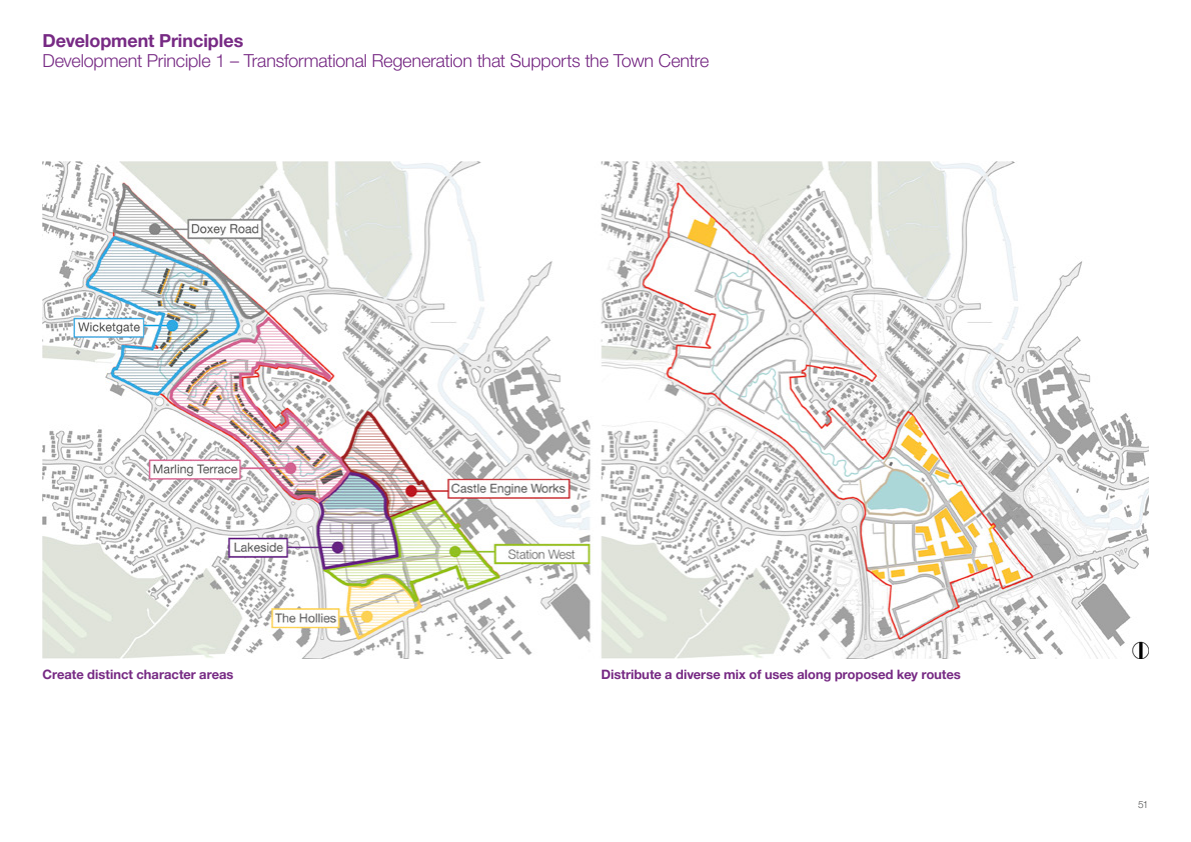
<style>
.page{position:relative;width:1191px;height:842px;background:#fff}
.page>*{position:absolute;margin:0;border:0;box-sizing:border-box;transform-origin:0 0}
.Subheading_-_Doc_Col{font:300 18px "Helvetica Neue LT Std";letter-spacing:-.015em;color:#772a84}
.Heading_-_Doc_Colour{font:700 18px "Helvetica Neue LT Std";letter-spacing:-.005em;color:#772a84}
.Intro_Copy_-_Doc_Col{font:700 13px "Helvetica Neue LT Std";letter-spacing:-.005em;color:#772a84}
.t1{font:300 10px "Helvetica Neue LT Std";color:#545555}
</style>
<div class="page">
<img style="left:43px;top:161px;width:1105px;height:497px">
<p class="Heading_-_Doc_Colour" style="left:43px;top:29px;width:202px">Development Principles</p>
<p class="Subheading_-_Doc_Col" style="left:43px;top:49px;width:668px">Development Principle 1 – Transformational Regeneration that Supports the Town Centre</p>
<p class="Intro_Copy_-_Doc_Col" style="left:43px;top:666px;width:193px">Create distinct character areas</p>
<p class="Intro_Copy_-_Doc_Col" style="left:601px;top:666px;width:361px">Distribute a diverse mix of uses along proposed key routes</p>
<p class="t1" style="left:1138px;top:798px;width:12px">51</p>
</div>
